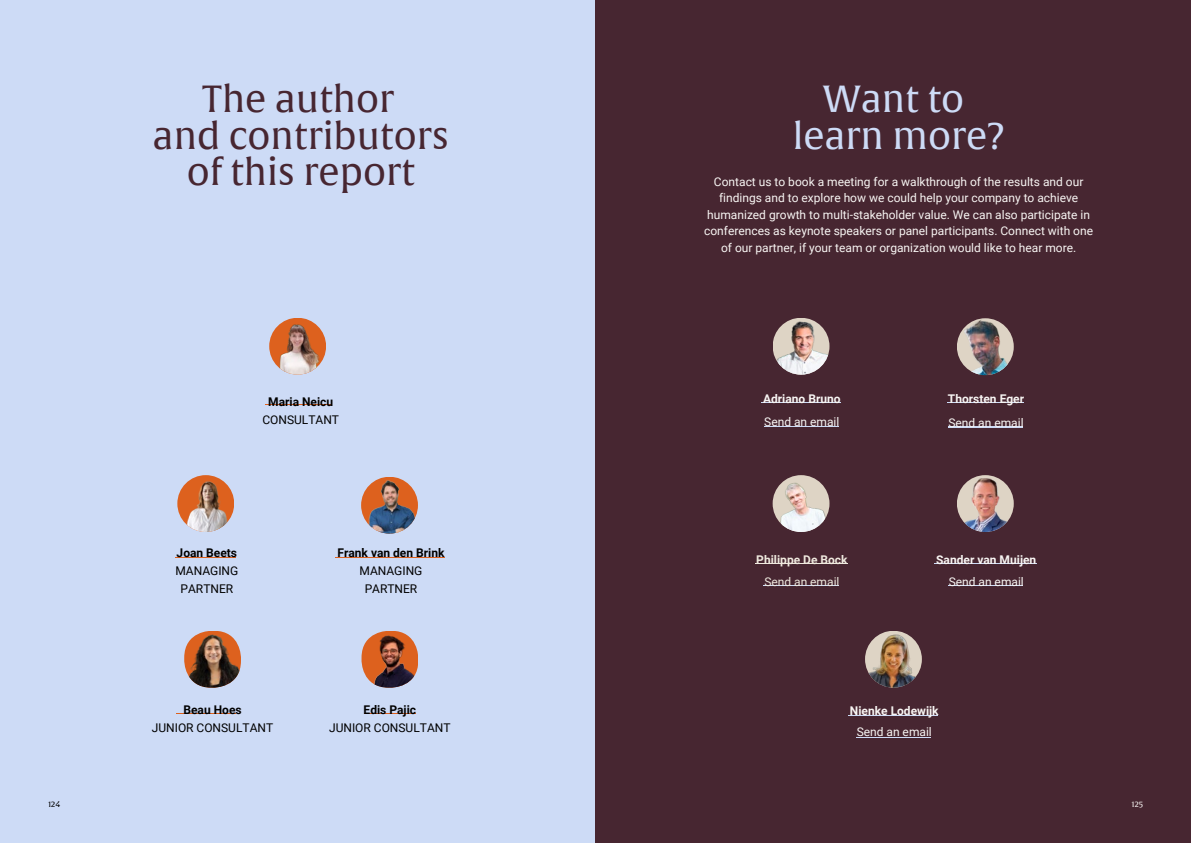
<style>
.page{position:relative;width:1191px;height:843px;background:#fff}
.page>*{position:absolute;margin:0;border:0;box-sizing:border-box;transform-origin:0 0}
.t1{font:36.7px/36px "Alverata";color:#472631;text-align:center}
.t2{font:36.7px "Alverata";color:#cddbf6}
.t3{font:12px/16.5px "Roboto";color:#f8f5f3;text-align:center}
.t4{font:700 12px/23.2px "Roboto";color:#f8f5f3}
.t5{font:12px/18px "Roboto";color:#000;text-align:center}
.t6{font:700 12px/18px "Roboto";color:#000;text-align:center}
.t7{font:700 12px/21.8px "Roboto";color:#efe9de;text-align:center}
.t8{font:8px "Alverata";color:#000}
.t9{font:8px "Alverata";color:#f8f5f3}
.s1{font-weight:400}
.s2{font-weight:700}
.s3{font-weight:400;color:#eee8de}
</style>
<div class="page">
<div style="left:0;top:0;width:595px;height:842px;background:#cddbf6"></div>
<div style="left:595px;top:0;width:595px;height:842px;background:#472631"></div>
<hr style="left:947px;top:427px;width:75px;height:1px;background:#cddbf6">
<hr style="left:947px;top:585px;width:75px;height:1px;background:#cddbf6">
<hr style="left:934px;top:563px;width:101px;height:1px;background:#cddbf6">
<hr style="left:763px;top:585px;width:75px;height:1px;background:#cddbf6">
<img style="left:772px;top:475px;width:57px;height:57px;border-radius:50%">
<hr style="left:848px;top:715px;width:90px;height:1px;background:#cddbf6">
<hr style="left:856px;top:736px;width:74px;height:1px;background:#cddbf6">
<img style="left:864px;top:630px;width:57px;height:57px;border-radius:50%">
<img style="left:956px;top:318px;width:57px;height:57px;border-radius:50%">
<img style="left:956px;top:475px;width:57px;height:57px;border-radius:28px">
<hr style="left:763px;top:426px;width:75px;height:1px;background:#cddbf6">
<img style="left:772px;top:317px;width:57px;height:57px;border-radius:50%">
<img style="left:269px;top:317px;width:57px;height:57px;border-radius:50%">
<img style="left:361px;top:476px;width:57px;height:57px;border-radius:50%">
<img style="left:177px;top:475px;width:57px;height:57px;border-radius:50%">
<img style="left:361px;top:630px;width:57px;height:57px;border-radius:27px">
<hr style="left:364px;top:713px;width:51px;height:1px;background:#dd611e">
<img style="left:184px;top:630px;width:57px;height:57px;border-radius:27px">
<hr style="left:176px;top:557px;width:60px;height:1px;background:#dd611e">
<hr style="left:176px;top:713px;width:59px;height:1px;background:#dd611e">
<hr style="left:266px;top:404px;width:65px;height:1px;background:#dd611e">
<hr style="left:335px;top:557px;width:109px;height:1px;background:#dd611e">
<hr style="left:754px;top:563px;width:93px;height:1px;background:#efe9de">
<hr style="left:761px;top:402px;width:79px;height:1px;background:#cddbf6">
<hr style="left:946px;top:402px;width:77px;height:1px;background:#cddbf6">
<p class="t1" style="left:202px;top:84px;width:193px">The author</p>
<h1 class="t1" style="left:153px;top:120px;width:298px">and contributors of this report</h1>
<h2 class="t6" style="left:262px;top:392px;width:78px">Maria Neicu<br><span class="s1">CONSULTANT</span></h2>
<h2 class="t5" style="left:175px;top:544px;width:64px"><span class="s2">Joan Beets<br></span>MANAGING<br>PARTNER</h2>
<p class="t6" style="left:337px;top:544px;width:108px">Frank van den Brink<br><span class="s1">MANAGING<br>PARTNER</span></p>
<p class="t5" style="left:152px;top:700px;width:123px"><span class="s2">Beau Hoes<br></span>JUNIOR CONSULTANT</p>
<h2 class="t5" style="left:329px;top:700px;width:123px"><span class="s2">Edis Pajic<br></span>JUNIOR CONSULTANT</h2>
<h1 class="t2" style="left:822px;top:83px;width:143px">Want to</h1>
<h2 class="t2" style="left:792px;top:120px;width:214px">learn more?</h2>
<p class="t3" style="left:704px;top:173px;width:390px">Contact us to book a meeting for a walkthrough of the results and our findings and to explore how we could help your company to achieve humanized growth to multi-stakeholder value. We can also participate in conferences as keynote speakers or panel participants. Connect with one of our partner, if your team or organization would like to hear more.</p>
<p class="t4" style="left:763px;top:387px;width:79px">Adriano Bruno<br><span class="s1">Send an email</span></p>
<h2 class="t7" style="left:756px;top:549px;width:93px">Philippe De Bock<br><span class="s3">Send an email</span></h2>
<h2 class="t4" style="left:947px;top:386px;width:78px;line-height:24px">Thorsten Eger<br><span class="s1">Send an email</span></h2>
<p class="t4" style="left:936px;top:549px;width:102px;line-height:21.8px;text-align:center">Sander van Muijen<br><span class="s1">Send an email</span></p>
<p class="t4" style="left:849px;top:700px;width:90px;line-height:21px;text-align:center">Nienke Lodewijk<br><span class="s1">Send an email</span></p>
<p class="t8" style="left:48px;top:800px;width:14px">124</p>
<h2 class="t9" style="left:1131px;top:800px;width:13px">125</h2>
</div>
